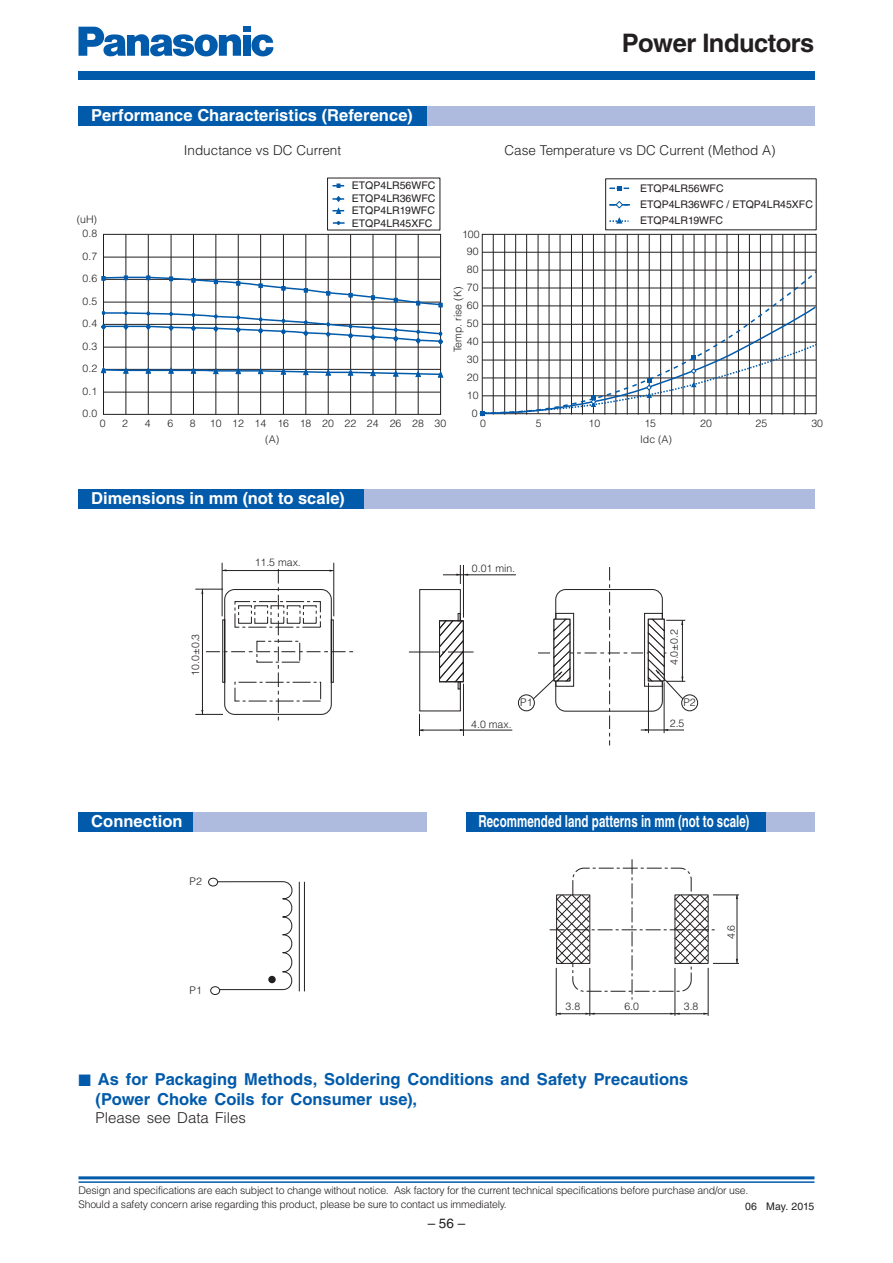
<style>
.page{position:relative;width:893px;height:1263px;background:#fff}
.page>*{position:absolute;margin:0;border:0;box-sizing:border-box;transform-origin:0 0}
.t1{font:700 25.5px "Helvetica LT Std";letter-spacing:-.02em;color:#231f20}
.t2{font:700 16.5px/19.5px "Helvetica LT Std";color:#015aaa}
.t3{font:700 16.5px "Helvetica LT Std";color:#fff}
.t4{font:700 16.5px "Helvetica LT Std";color:#fff;scale:.7 1}
.t5{font:300 15px "Helvetica LT Std";color:#231f20}
.t6{font:300 13.5px "Helvetica LT Std";color:#231f20}
.t7{font:13.5px "Helvetica LT Std";color:#231f20}
.t8{font:300 10.5px/13.5px "Helvetica LT Std";letter-spacing:-.02em;color:#231f20}
.t9{font:10.5px/12.5px "Helvetica LT Std";color:#231f20;text-align:justify}
.t10{font:300 10.5px/15.8px "Helvetica LT Std";color:#231f20}
</style>
<div class="page">
<hr style="left:78px;top:1176px;width:736px;height:3px;background:#015aaa">
<hr style="left:78px;top:1181px;width:736px;height:2px;background:#015aaa">
<svg style="left:78px;top:27px;width:163px;height:30px"></svg>
<div style="left:242px;top:35px;width:8px;height:21px;background:#015aaa"></div>
<div style="left:242px;top:27px;width:8px;height:5px;background:#015aaa"></div>
<svg style="left:251px;top:34px;width:22px;height:22px"></svg>
<div style="left:78px;top:71px;width:736px;height:9px;background:#015aaa"></div>
<svg style="left:217px;top:881px;width:76px;height:110px"></svg>
<hr style="left:299px;top:882px;width:1px;height:109px;background:#231f20">
<hr style="left:304px;top:882px;width:1px;height:109px;background:#231f20">
<div style="left:210px;top:986px;width:10px;height:9px;border:1px solid #231f20;border-radius:50%"></div>
<div style="left:208px;top:878px;width:10px;height:8px;border:1px solid #231f20;border-radius:50%"></div>
<div style="left:268px;top:976px;width:8px;height:7px;background:#231f20;border-radius:50%"></div>
<svg style="left:419px;top:589px;width:113px;height:125px"></svg>
<svg style="left:409px;top:613px;width:64px;height:77px"></svg>
<hr style="left:222px;top:563px;width:1px;height:53px;background:#231f20">
<hr style="left:463px;top:684px;width:1px;height:52px;background:#231f20">
<hr style="left:333px;top:563px;width:1px;height:53px;background:#231f20">
<hr style="left:463px;top:565px;width:1px;height:53px;background:#231f20">
<hr style="left:443px;top:575px;width:73px;height:1px;background:#231f20">
<hr style="left:419px;top:730px;width:93px;height:1px;background:#231f20">
<svg style="left:195px;top:569px;width:159px;height:152px"></svg>
<svg style="left:456px;top:565px;width:12px;height:19px"></svg>
<svg style="left:419px;top:714px;width:4px;height:22px"></svg>
<div style="left:518px;top:694px;width:16px;height:17px;border:1px solid #231f20;border-radius:50%"></div>
<div style="left:681px;top:694px;width:17px;height:17px;border:1px solid #231f20;border-radius:50%"></div>
<svg style="left:532px;top:567px;width:153px;height:178px"></svg>
<svg style="left:103px;top:233px;width:714px;height:182px"></svg>
<svg style="left:100px;top:366px;width:344px;height:12px"></svg>
<svg style="left:101px;top:276px;width:343px;height:70px"></svg>
<svg style="left:481px;top:270px;width:336px;height:35px"></svg>
<svg style="left:479px;top:305px;width:338px;height:112px"></svg>
<svg style="left:609px;top:217px;width:19px;height:7px"></svg>
<hr style="left:609px;top:204px;width:21px;height:2px;background:#015aaa">
<svg style="left:609px;top:186px;width:21px;height:5px"></svg>
<svg style="left:609px;top:201px;width:19px;height:8px"></svg>
<svg style="left:333px;top:184px;width:10px;height:4px"></svg>
<svg style="left:333px;top:196px;width:10px;height:18px"></svg>
<svg style="left:333px;top:221px;width:11px;height:4px"></svg>
<hr style="left:556px;top:968px;width:1px;height:48px;background:#231f20">
<hr style="left:589px;top:968px;width:1px;height:48px;background:#231f20">
<hr style="left:674px;top:968px;width:1px;height:48px;background:#231f20">
<hr style="left:708px;top:968px;width:1px;height:48px;background:#231f20">
<hr style="left:556px;top:1013px;width:151px;height:1px;background:#231f20">
<svg style="left:585px;top:1013px;width:9px;height:2px"></svg>
<svg style="left:670px;top:1013px;width:9px;height:2px"></svg>
<svg style="left:549px;top:859px;width:190px;height:140px"></svg>
<div style="left:78px;top:812px;width:349px;height:19px;background:#aebade"></div>
<div style="left:78px;top:812px;width:115px;height:19px;background:#015aaa"></div>
<div style="left:78px;top:106px;width:736px;height:20px;background:#aebade"></div>
<div style="left:78px;top:106px;width:349px;height:20px;background:#015aaa"></div>
<div style="left:78px;top:489px;width:736px;height:19px;background:#aebade"></div>
<div style="left:78px;top:489px;width:285px;height:19px;background:#015aaa"></div>
<div style="left:465px;top:812px;width:349px;height:19px;background:#aebade"></div>
<div style="left:465px;top:812px;width:300px;height:19px;background:#015aaa"></div>
<h2 class="t3" style="left:91px;top:109px;width:323px">Performance Characteristics (Reference)</h2>
<h1 class="t1" style="left:621px;top:33px;width:194px">Power Inductors</h1>
<p class="t6" style="left:184px;top:145px;width:159px">Inductance vs DC Current</p>
<p class="t6" style="left:504px;top:145px;width:273px">Case Temperature vs DC Current (Method A)</p>
<p class="t8" style="left:77px;top:214px;width:22px">(uH)</p>
<p class="t9" style="left:352px;top:180px;width:85px">ETQP4LR56WFC ETQP4LR36WFC ETQP4LR19WFC ETQP4LR45XFC</p>
<p class="t9" style="left:640px;top:180px;width:174px;line-height:16.4px;text-align:left">ETQP4LR56WFC<br>ETQP4LR36WFC / ETQP4LR45XFC<br>ETQP4LR19WFC</p>
<p class="t8" style="left:83px;top:228px;width:16px">0.8</p>
<p class="t8" style="left:462px;top:228px;width:19px">100</p>
<p class="t8" style="left:83px;top:251px;width:16px">0.7</p>
<p class="t8" style="left:467px;top:246px;width:13px">90</p>
<p class="t8" style="left:83px;top:273px;width:16px">0.6</p>
<p class="t8" style="left:83px;top:296px;width:16px">0.5</p>
<p class="t8" style="left:83px;top:318px;width:16px">0.4</p>
<p class="t8" style="left:83px;top:341px;width:16px">0.3</p>
<p class="t8" style="left:467px;top:264px;width:13px">80</p>
<p class="t8" style="left:467px;top:282px;width:13px">70</p>
<p class="t10" style="left:451px;top:352px;width:67px;rotate:-90deg">Temp. rise (K)</p>
<p class="t8" style="left:467px;top:299px;width:13px">60</p>
<p class="t8" style="left:467px;top:318px;width:13px">50</p>
<p class="t8" style="left:467px;top:336px;width:13px">40</p>
<p class="t8" style="left:83px;top:363px;width:16px">0.2</p>
<p class="t8" style="left:467px;top:354px;width:13px">30</p>
<p class="t8" style="left:467px;top:372px;width:13px">20</p>
<p class="t8" style="left:83px;top:386px;width:16px">0.1</p>
<p class="t8" style="left:467px;top:389px;width:13px">10</p>
<p class="t8" style="left:83px;top:408px;width:16px">0.0</p>
<p class="t8" style="left:471px;top:407px;width:7px">0</p>
<p class="t8" style="left:100px;top:417px;width:7px">0</p>
<p class="t8" style="left:122px;top:417px;width:7px">2</p>
<p class="t8" style="left:145px;top:417px;width:7px">4</p>
<p class="t8" style="left:167px;top:417px;width:7px">6</p>
<p class="t8" style="left:190px;top:417px;width:7px">8</p>
<p class="t10" style="left:265px;top:416px;width:182px;text-indent:-55px">10 12 14 16 18 20 22 24 26 28 30 (A)</p>
<p class="t8" style="left:480px;top:417px;width:7px">0</p>
<p class="t8" style="left:536px;top:417px;width:7px">5</p>
<p class="t8" style="left:588px;top:417px;width:13px">10</p>
<p class="t8" style="left:644px;top:417px;width:13px">15</p>
<p class="t8" style="left:700px;top:417px;width:13px">20</p>
<p class="t8" style="left:755px;top:417px;width:13px">25</p>
<p class="t8" style="left:811px;top:417px;width:13px">30</p>
<p class="t8" style="left:640px;top:433px;width:34px">Idc (A)</p>
<h2 class="t3" style="left:91px;top:492px;width:255px">Dimensions in mm (not to scale)</h2>
<p class="t8" style="left:255px;top:557px;width:48px">11.5 max.</p>
<p class="t8" style="left:472px;top:563px;width:45px">0.01 min.</p>
<p class="t8" style="left:189px;top:676px;width:43px;rotate:-90deg">10.0±0.3</p>
<p class="t8" style="left:668px;top:665px;width:38px;rotate:-90deg">4.0±0.2</p>
<p class="t8" style="left:520px;top:697px;width:14px">P1</p>
<p class="t8" style="left:683px;top:697px;width:14px">P2</p>
<p class="t8" style="left:471px;top:719px;width:42px">4.0 max.</p>
<p class="t8" style="left:670px;top:718px;width:16px">2.5</p>
<h2 class="t3" style="left:91px;top:815px;width:93px">Connection</h2>
<p class="t8" style="left:189px;top:876px;width:14px">P2</p>
<p class="t8" style="left:189px;top:985px;width:14px">P1</p>
<h2 class="t4" style="left:478px;top:815px;width:389px">Recommended land patterns in mm (not to scale)</h2>
<p class="t8" style="left:565px;top:1001px;width:16px">3.8</p>
<p class="t8" style="left:624px;top:1001px;width:16px">6.0</p>
<p class="t8" style="left:683px;top:1001px;width:16px">3.8</p>
<p class="t8" style="left:725px;top:939px;width:16px;rotate:-90deg">4.6</p>
<h2 class="t2" style="left:95px;top:1071px;width:594px;text-indent:-17px">■ As for Packaging Methods, Soldering Conditions and Safety Precautions (Power Choke Coils for Consumer use),</h2>
<h3 class="t5" style="left:95px;top:1112px;width:152px">Please see Data Files</h3>
<p class="t8" style="left:78px;top:1185px;width:671px">Design and specifications are each subject to change without notice. Ask factory for the current technical specifications before purchase and/or use.<br>Should a safety concern arise regarding this product, please be sure to contact us immediately.</p>
<p class="t9" style="left:745px;top:1201px;width:71px">06 May. 2015</p>
<p class="t7" style="left:427px;top:1218px;width:39px">– 56 –</p>
</div>
